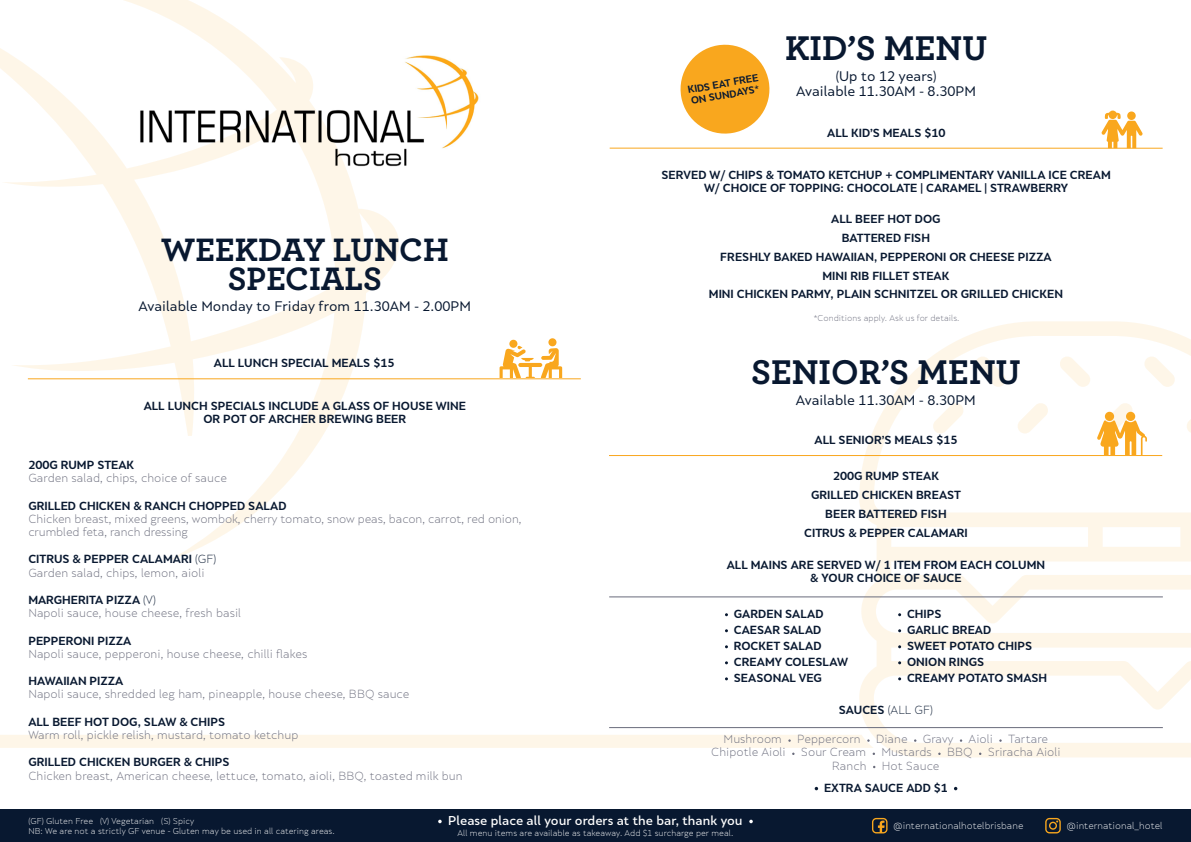
<style>
.page{position:relative;width:1191px;height:842px;background:#fff}
.page>*{position:absolute;margin:0;border:0;box-sizing:border-box;transform-origin:0 0}
.t1{font:700 36px "Archer";color:#081830}
.t2{font:700 34px/29px "Archer";color:#081830;text-align:center}
.t3{font:13px "Skola Sans";color:#081830}
.t4{font:500 12px "Skola Sans";color:#fff}
.Menu_Item{font:700 11px/13.2px "Skola Sans";color:#081830;text-align:center}
.Ingredients{font:300 11px/13.2px "Skola Sans";color:#696b7b}
.Menu_Item-2{font:300 11px "Skola Sans";color:#081830}
.Menu_Item-3{font:700 9.5px/11.4px "Skola Sans";color:#081830}
.Ingredients-2{font:300 9px "Skola Sans";color:#fff}
.t5{font:300 8px/9.6px "Skola Sans";color:#fff}
.Ingredients-3{font:300 8px "Skola Sans";color:#696b7b}
.s1{font-weight:300}
.s2{font-weight:700}
</style>
<div class="page">
<svg style="left:859px;top:321px;width:332px;height:436px"></svg>
<svg style="left:932px;top:402px;width:32px;height:31px"></svg>
<svg style="left:1016px;top:402px;width:32px;height:31px"></svg>
<svg style="left:1186px;top:402px;width:5px;height:31px"></svg>
<svg style="left:1143px;top:356px;width:32px;height:31px"></svg>
<svg style="left:1059px;top:356px;width:32px;height:31px"></svg>
<svg style="left:974px;top:356px;width:32px;height:31px"></svg>
<svg style="left:0;top:0;width:400px;height:560px"></svg>
<div style="left:509px;top:340px;width:8px;height:8px;background:#f9a71e;border-radius:50%"></div>
<div style="left:548px;top:338px;width:8px;height:8px;background:#f9a71e;border-radius:50%"></div>
<svg style="left:499px;top:346px;width:63px;height:32px"></svg>
<hr style="left:28px;top:378px;width:553px;height:1px;background:#f9a71e">
<hr style="left:609px;top:597px;width:553px;height:1px;background:#696b7b">
<svg style="left:814px;top:787px;width:4px;height:3px"></svg>
<hr style="left:609px;top:727px;width:553px;height:1px;background:#696b7b">
<svg style="left:0;top:735px;width:875px;height:20px"></svg>
<div style="left:0;top:809px;width:1191px;height:33px;background:#081830"></div>
<svg style="left:438px;top:820px;width:4px;height:3px"></svg>
<svg style="left:749px;top:820px;width:4px;height:3px"></svg>
<svg style="left:872px;top:818px;width:15px;height:15px"></svg>
<svg style="left:1045px;top:818px;width:15px;height:15px"></svg>
<svg style="left:1097px;top:402px;width:50px;height:53px"></svg>
<svg style="left:1101px;top:111px;width:41px;height:37px"></svg>
<div style="left:1078px;top:456px;width:76px;height:14px;background:#fff"></div>
<hr style="left:609px;top:148px;width:553px;height:1px;background:#f9a71e">
<hr style="left:609px;top:455px;width:553px;height:1px;background:#f9a71e">
<svg style="left:680px;top:44px;width:90px;height:90px"></svg>
<img style="left:137px;top:25px;width:342px;height:172px">
<p class="Menu_Item-3" style="left:687px;top:84px;width:73px;rotate:-10deg">KIDS EAT FREE<br>ON SUNDAYS*</p>
<p class="t1" style="left:785px;top:19px;width:204px">KID’S MENU</p>
<p class="t3" style="left:835px;top:68px;width:102px">(Up to 12 years)</p>
<p class="t3" style="left:796px;top:84px;width:181px">Available 11.30AM - 8.30PM</p>
<p class="Menu_Item" style="left:827px;top:126px;width:120px">ALL KID’S MEALS $10</p>
<p class="t2" style="left:161px;top:233px;width:289px">WEEKDAY LUNCH<br>SPECIALS</p>
<p class="t3" style="left:139px;top:299px;width:334px">Available Monday to Friday from 11.30AM - 2.00PM</p>
<p class="Menu_Item" style="left:214px;top:356px;width:182px">ALL LUNCH SPECIAL MEALS $15</p>
<p class="Menu_Item" style="left:144px;top:399px;width:324px">ALL LUNCH SPECIALS INCLUDE A GLASS OF HOUSE WINE<br>OR POT OF ARCHER BREWING BEER</p>
<p class="Menu_Item" style="left:28px;top:458px;width:107px">200G RUMP STEAK</p>
<p class="Ingredients" style="left:28px;top:472px;width:200px">Garden salad, chips, choice of sauce</p>
<p class="Menu_Item" style="left:28px;top:499px;width:260px">GRILLED CHICKEN &amp; RANCH CHOPPED SALAD</p>
<p class="Ingredients" style="left:28px;top:512px;width:495px">Chicken breast, mixed greens, wombok, cherry tomato, snow peas, bacon, carrot, red onion, crumbled feta, ranch dressing</p>
<p class="Menu_Item" style="left:28px;top:553px;width:189px">CITRUS &amp; PEPPER CALAMARI <span class="s1">(GF)</span></p>
<p class="Ingredients" style="left:28px;top:566px;width:178px">Garden salad, chips, lemon, aioli</p>
<p class="Menu_Item" style="left:28px;top:593px;width:129px">MARGHERITA PIZZA <span class="s1">(V)</span></p>
<p class="Ingredients" style="left:28px;top:606px;width:214px">Napoli sauce, house cheese, fresh basil</p>
<p class="Menu_Item" style="left:28px;top:634px;width:104px">PEPPERONI PIZZA</p>
<p class="Ingredients" style="left:28px;top:647px;width:280px">Napoli sauce, pepperoni, house cheese, chilli flakes</p>
<p class="Menu_Item" style="left:28px;top:674px;width:97px">HAWAIIAN PIZZA</p>
<p class="Ingredients" style="left:28px;top:688px;width:382px">Napoli sauce, shredded leg ham, pineapple, house cheese, BBQ sauce</p>
<p class="Menu_Item" style="left:28px;top:715px;width:198px">ALL BEEF HOT DOG, SLAW &amp; CHIPS</p>
<p class="Ingredients" style="left:28px;top:728px;width:271px">Warm roll, pickle relish, mustard, tomato ketchup</p>
<p class="Menu_Item" style="left:28px;top:755px;width:203px">GRILLED CHICKEN BURGER &amp; CHIPS</p>
<p class="Ingredients" style="left:28px;top:769px;width:436px">Chicken breast, American cheese, lettuce, tomato, aioli, BBQ, toasted milk bun</p>
<p class="Menu_Item" style="left:661px;top:168px;width:451px">SERVED W/ CHIPS &amp; TOMATO KETCHUP + COMPLIMENTARY VANILLA ICE CREAM<br>W/ CHOICE OF TOPPING: CHOCOLATE | CARAMEL | STRAWBERRY</p>
<p class="Menu_Item" style="left:831px;top:212px;width:111px">ALL BEEF HOT DOG</p>
<p class="Menu_Item" style="left:842px;top:231px;width:90px">BATTERED FISH</p>
<p class="Menu_Item" style="left:720px;top:250px;width:333px">FRESHLY BAKED HAWAIIAN, PEPPERONI OR CHEESE PIZZA</p>
<p class="Menu_Item" style="left:822px;top:269px;width:128px">MINI RIB FILLET STEAK</p>
<p class="Menu_Item" style="left:709px;top:288px;width:355px">MINI CHICKEN PARMY, PLAIN SCHNITZEL OR GRILLED CHICKEN</p>
<p class="Ingredients-3" style="left:814px;top:314px;width:147px">*Conditions apply. Ask us for details.</p>
<p class="t1" style="left:751px;top:343px;width:271px">SENIOR’S MENU</p>
<p class="t3" style="left:796px;top:392px;width:181px">Available 11.30AM - 8.30PM</p>
<p class="Menu_Item" style="left:814px;top:433px;width:144px">ALL SENIOR’S MEALS $15</p>
<p class="Menu_Item" style="left:833px;top:469px;width:107px">200G RUMP STEAK</p>
<p class="Menu_Item" style="left:811px;top:488px;width:151px">GRILLED CHICKEN BREAST</p>
<p class="Menu_Item" style="left:825px;top:507px;width:123px">BEER BATTERED FISH</p>
<p class="Menu_Item" style="left:804px;top:526px;width:165px">CITRUS &amp; PEPPER CALAMARI</p>
<p class="Menu_Item" style="left:727px;top:558px;width:320px">ALL MAINS ARE SERVED W/ 1 ITEM FROM EACH COLUMN &amp; YOUR CHOICE OF SAUCE</p>
<p class="Menu_Item" style="left:734px;top:607px;width:91px">GARDEN SALAD</p>
<p class="Menu_Item" style="left:734px;top:623px;width:89px">CAESAR SALAD</p>
<p class="Menu_Item" style="left:734px;top:639px;width:89px">ROCKET SALAD</p>
<p class="Menu_Item" style="left:734px;top:655px;width:116px">CREAMY COLESLAW</p>
<p class="Menu_Item" style="left:734px;top:671px;width:90px">SEASONAL VEG</p>
<p class="Menu_Item" style="left:907px;top:607px;width:36px">CHIPS</p>
<p class="Menu_Item" style="left:907px;top:623px;width:86px">GARLIC BREAD</p>
<p class="Menu_Item" style="left:907px;top:639px;width:127px">SWEET POTATO CHIPS</p>
<p class="Menu_Item" style="left:907px;top:655px;width:79px">ONION RINGS</p>
<p class="Menu_Item" style="left:907px;top:671px;width:142px">CREAMY POTATO SMASH</p>
<p class="Menu_Item-2" style="left:839px;top:703px;width:95px"><span class="s2">SAUCES</span> (ALL GF)</p>
<p class="Ingredients" style="left:723px;top:732px;width:60px">Mushroom</p>
<p class="Ingredients" style="left:797px;top:732px;width:65px">Peppercorn</p>
<p class="Ingredients" style="left:876px;top:732px;width:33px">Diane</p>
<p class="Ingredients" style="left:922px;top:732px;width:32px">Gravy</p>
<p class="Ingredients" style="left:968px;top:732px;width:26px">Aioli</p>
<p class="Ingredients" style="left:1008px;top:732px;width:42px">Tartare</p>
<p class="Ingredients" style="left:711px;top:746px;width:76px">Chipotle Aioli</p>
<p class="Ingredients" style="left:801px;top:746px;width:67px">Sour Cream</p>
<p class="Ingredients" style="left:881px;top:746px;width:52px">Mustards</p>
<p class="Ingredients" style="left:947px;top:746px;width:27px">BBQ</p>
<p class="Ingredients" style="left:987px;top:746px;width:74px">Sriracha Aioli</p>
<p class="Ingredients" style="left:832px;top:759px;width:36px">Ranch</p>
<p class="Ingredients" style="left:881px;top:759px;width:59px">Hot Sauce</p>
<p class="Menu_Item" style="left:824px;top:781px;width:125px">EXTRA SAUCE ADD $1</p>
<p class="t4" style="left:448px;top:813px;width:296px">Please place all your orders at the bar, thank you</p>
<p class="Ingredients-2" style="left:893px;top:820px;width:132px">@internationalhotelbrisbane</p>
<p class="Ingredients-2" style="left:1066px;top:820px;width:98px">@international_hotel</p>
<p class="t5" style="left:28px;top:816px;width:308px">(GF) Gluten Free (V) Vegetarian (S) Spicy<br>NB: We are not a strictly GF venue - Gluten may be used in all catering areas.</p>
<p class="t5" style="left:457px;top:828px;width:277px">All menu items are available as takeaway. Add $1 surcharge per meal.</p>
</div>
